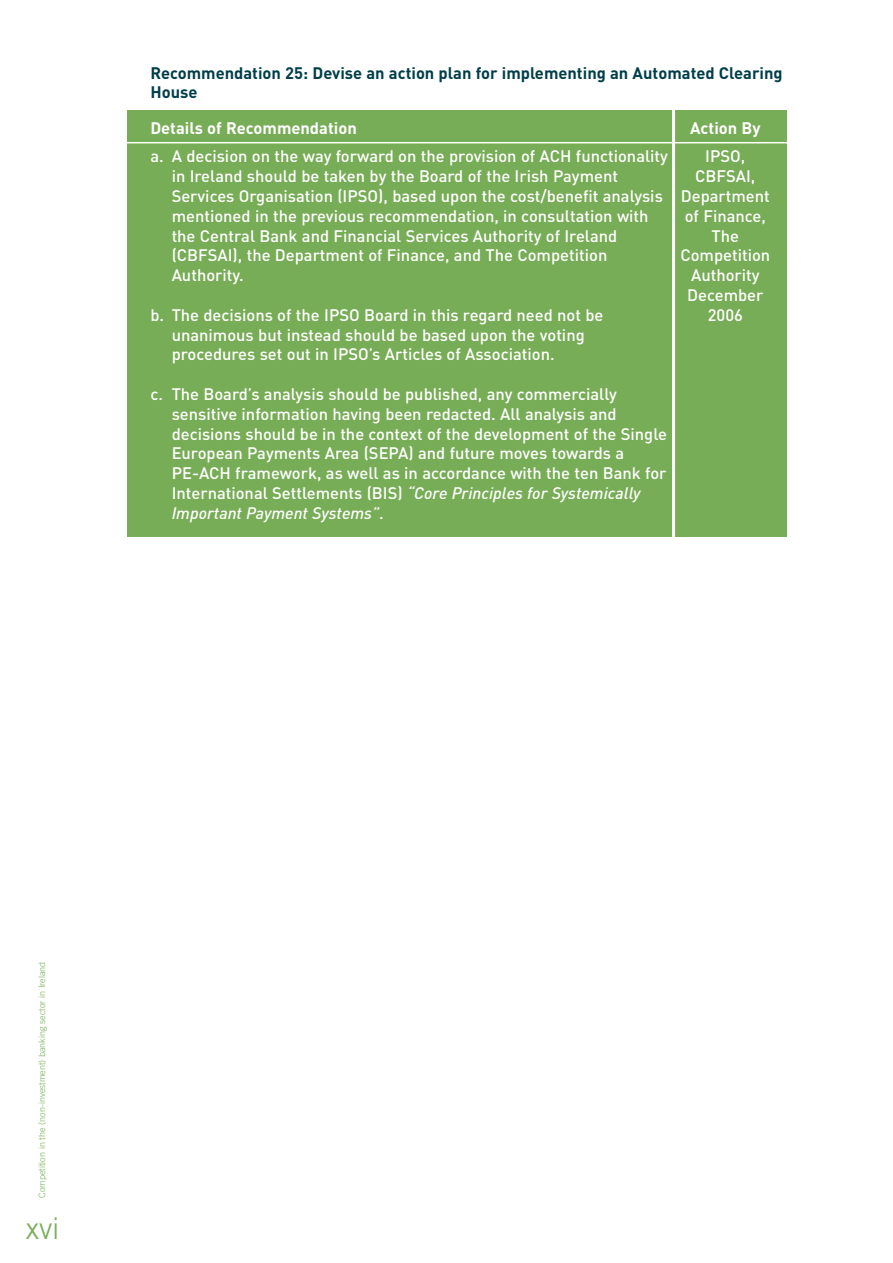
<style>
.page{position:relative;width:893px;height:1263px;background:#fff}
.page>*{position:absolute;margin:0;border:0;box-sizing:border-box;transform-origin:0 0}
.t1{font:300 30px "Trade Gothic";color:#78ad57}
.t2{font:500 16.5px/20px "DIN";color:#fff}
.t3{font:700 16.5px/19.8px "DIN";color:#003e49}
.t4{font:700 16.5px "DIN";color:#fff}
.t5{font:300 9px "Trade Gothic";color:#78ad57}
.s1{font-style:italic}
</style>
<div class="page">
<div style="left:128px;top:110px;width:659px;height:427px;background:#78ad57"></div>
<hr style="left:672px;top:101px;width:3px;height:437px;background:#fff">
<hr style="left:123px;top:142px;width:668px;height:1px;background:#fff">
<p class="t3" style="left:150px;top:64px;width:633px">Recommendation 25: Devise an action plan for implementing an Automated Clearing<br>House</p>
<p class="t4" style="left:150px;top:123px;width:208px">Details of Recommendation</p>
<p class="t4" style="left:690px;top:123px;width:72px">Action By</p>
<p class="t2" style="left:150px;top:148px;width:519px">a. A decision on the way forward on the provision of ACH functionality</p>
<p class="t2" style="left:705px;top:148px;width:42px">IPSO,</p>
<p class="t2" style="left:172px;top:168px;width:448px">in Ireland should be taken by the Board of the Irish Payment</p>
<p class="t2" style="left:172px;top:168px;width:599px;text-indent:523px">CBFSAI,<br>Services Organisation (IPSO), based upon the cost/benefit analysis Department mentioned in the previous recommendation, in consultation with</p>
<p class="t2" style="left:684px;top:208px;width:83px">of Finance,</p>
<p class="t2" style="left:172px;top:228px;width:447px">the Central Bank and Financial Services Authority of Ireland</p>
<p class="t2" style="left:711px;top:228px;width:29px">The</p>
<p class="t2" style="left:172px;top:247px;width:437px">(CBFSAI), the Department of Finance, and The Competition</p>
<p class="t2" style="left:680px;top:247px;width:91px">Competition</p>
<p class="t2" style="left:172px;top:267px;width:73px">Authority.</p>
<p class="t2" style="left:687px;top:267px;width:78px">Authority<br>December</p>
<p class="t2" style="left:150px;top:307px;width:454px">b. The decisions of the IPSO Board in this regard need not be</p>
<p class="t2" style="left:707px;top:307px;width:37px">2006</p>
<p class="t2" style="left:172px;top:327px;width:414px">unanimous but instead should be based upon the voting procedures set out in IPSO’s Articles of Association.</p>
<p class="t2" style="left:172px;top:386px;width:497px;text-indent:-21px">c. The Board’s analysis should be published, any commercially sensitive information having been redacted. All analysis and decisions should be in the context of the development of the Single European Payments Area (SEPA) and future moves towards a PE-ACH framework, as well as in accordance with the ten Bank for International Settlements (BIS) <span class="s1">“Core Principles for Systemically Important Payment Systems”</span>.</p>
<p class="t5" style="left:39px;top:1198px;width:237px;rotate:-90deg">Competition in the (non-investment) banking sector in Ireland</p>
<h1 class="t1" style="left:26px;top:1218px;width:35px">xvi</h1>
</div>
